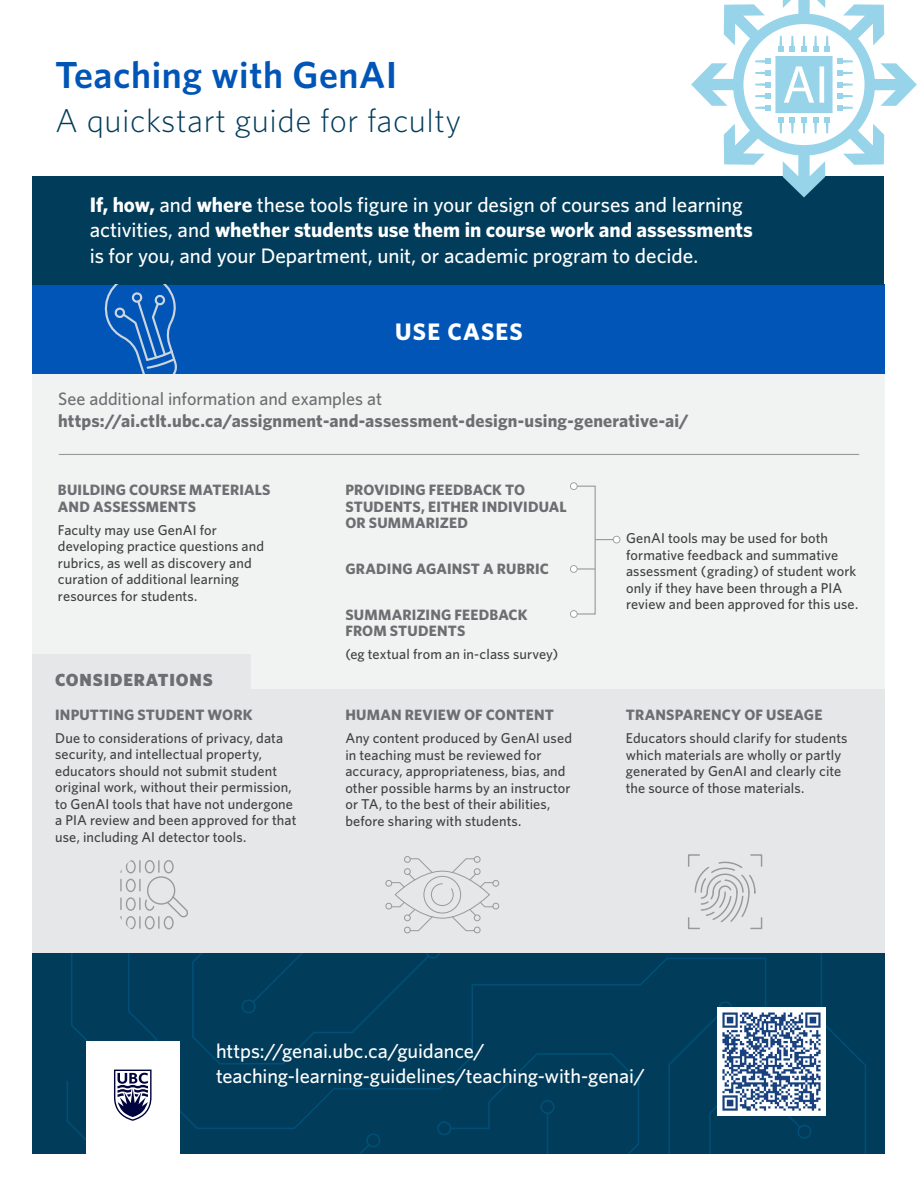
<style>
.page{position:relative;width:918px;height:1188px;background:#fff}
.page>*{position:absolute;margin:0;border:0;box-sizing:border-box;transform-origin:0 0}
.t1{font:600 37.65px "Whitney";letter-spacing:.015em;color:#0055b7}
.t2{font:300 33px "Whitney";letter-spacing:.015em;color:#013c5a}
.t3{font:700 23.85px "Whitney";letter-spacing:.05em;color:#fff}
.t4{font:500 21px/25.5px "Whitney";letter-spacing:-.005em;color:#fff}
.t5{font:500 20.25px/25.5px "Whitney";letter-spacing:-.005em;color:#fff}
.t6{font:700 18px "Whitney";letter-spacing:.01em;color:#6d6e71}
.t7{font:500 18px "Whitney";letter-spacing:-.005em;color:#6d6e71}
.t8{font:900 17.55px "Whitney";letter-spacing:.05em;color:#6d6e71}
.t9{font:700 15px/16.5px "Whitney";letter-spacing:.01em;color:#6d6e71}
.t10{font:500 14.25px/16.5px "Whitney";letter-spacing:.01em;color:#414042}
.s1{font-weight:700}
</style>
<div class="page">
<div style="left:32px;top:374px;width:853px;height:355px;background:#f1f2f2"></div>
<div style="left:32px;top:932px;width:853px;height:222px;background:#013c5a"></div>
<div style="left:32px;top:689px;width:853px;height:264px;background:#e6e7e8"></div>
<div style="left:32px;top:284px;width:853px;height:90px;background:#0055b7"></div>
<div style="left:32px;top:176px;width:852px;height:108px;background:#013c5a"></div>
<svg style="left:691px;top:0;width:226px;height:197px"></svg>
<svg style="left:66px;top:854px;width:800px;height:300px"></svg>
<div style="left:32px;top:655px;width:219px;height:41px;background:#e6e7e8"></div>
<svg style="left:105px;top:284px;width:72px;height:90px"></svg>
<hr style="left:59px;top:454px;width:800px;height:1px;background:#999">
<div style="left:573px;top:486px;width:23px;height:129px;border:1px solid #999"></div>
<svg style="left:570px;top:482px;width:8px;height:8px"></svg>
<svg style="left:570px;top:610px;width:8px;height:8px"></svg>
<svg style="left:595px;top:536px;width:25px;height:7px"></svg>
<hr style="left:574px;top:568px;width:21px;height:2px;background:#999">
<svg style="left:570px;top:565px;width:8px;height:8px"></svg>
<img style="left:717px;top:1007px;width:108px;height:108px">
<h1 class="t1" style="left:55px;top:50px;width:343px">Teaching with GenAI</h1>
<h2 class="t2" style="left:55px;top:98px;width:408px">A quickstart guide for faculty</h2>
<h3 class="t4" style="left:90px;top:191px;width:665px"><span class="s1">If, how,</span> and <span class="s1">where</span> these tools figure in your design of courses and learning activities, and <span class="s1">whether students use them in course work and assessments </span>is for you, and your Department, unit, or academic program to decide.</h3>
<h3 class="t3" style="left:395px;top:316px;width:129px">USE CASES</h3>
<p class="t7" style="left:58px;top:387px;width:326px">See additional information and examples at</p>
<p class="t6" style="left:58px;top:409px;width:632px">https://ai.ctlt.ubc.ca/assignment-and-assessment-design-using-generative-ai/</p>
<p class="t9" style="left:58px;top:481px;width:214px">BUILDING COURSE MATERIALS<br>AND ASSESSMENTS</p>
<p class="t10" style="left:58px;top:521px;width:208px">Faculty may use GenAI for developing practice questions and rubrics, as well as discovery and curation of additional learning resources for students.</p>
<p class="t8" style="left:55px;top:668px;width:159px">CONSIDERATIONS</p>
<p class="t9" style="left:55px;top:706px;width:199px">INPUTTING STUDENT WORK</p>
<p class="t10" style="left:55px;top:729px;width:243px">Due to considerations of privacy, data security, and intellectual property, educators should not submit student original work, without their permission, to GenAI tools that have not undergone a PIA review and been approved for that use, including AI detector tools.</p>
<p class="t9" style="left:345px;top:481px;width:223px">PROVIDING FEEDBACK TO<br>STUDENTS, EITHER INDIVIDUAL<br>OR SUMMARIZED</p>
<p class="t9" style="left:345px;top:560px;width:205px">GRADING AGAINST A RUBRIC</p>
<p class="t9" style="left:345px;top:606px;width:184px">SUMMARIZING FEEDBACK<br>FROM STUDENTS</p>
<p class="t10" style="left:345px;top:646px;width:214px">(eg textual from an in-class survey)</p>
<p class="t9" style="left:345px;top:707px;width:210px">HUMAN REVIEW OF CONTENT</p>
<p class="t10" style="left:345px;top:730px;width:228px">Any content produced by GenAI used in teaching must be reviewed for accuracy, appropriateness, bias, and other possible harms by an instructor or TA, to the best of their abilities, before sharing with students.</p>
<p class="t10" style="left:626px;top:530px;width:234px">GenAI tools may be used for both formative feedback and summative assessment (grading) of student work only if they have been through a PIA review and been approved for this use.</p>
<p class="t9" style="left:626px;top:707px;width:198px">TRANSPARENCY OF USEAGE</p>
<p class="t10" style="left:626px;top:730px;width:223px">Educators should clarify for students which materials are wholly or partly generated by GenAI and clearly cite the source of those materials.</p>
<h3 class="t5" style="left:216px;top:1037px;width:430px">https://genai.ubc.ca/guidance/ teaching-learning-guidelines/teaching-with-genai/</h3>
</div>
